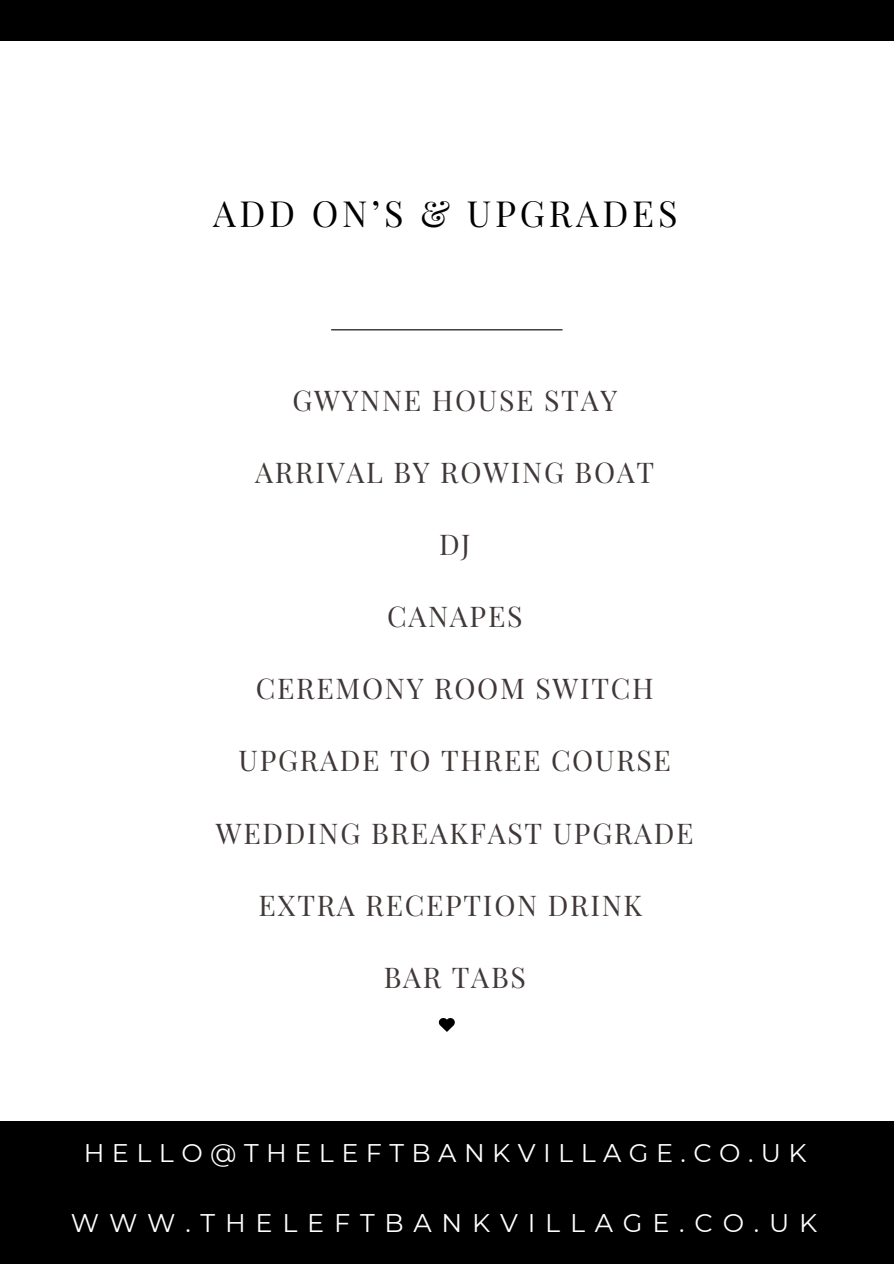
<style>
.page{position:relative;width:894px;height:1264px;background:#fff}
.page>*{position:absolute;margin:0;border:0;box-sizing:border-box;transform-origin:0 0}
.t1{font:36px "Playfair Display";letter-spacing:.105em;color:#000}
.t2{font:28.5px "Playfair Display";letter-spacing:.06em;color:#403737}
.t3{font:25.5px "Montserrat";letter-spacing:.29em;color:#fff}
.t4{font:25.5px "Montserrat";letter-spacing:.385em;color:#fff}
</style>
<div class="page">
<div style="left:0;top:0;width:893px;height:40px;background:#000"></div>
<div style="left:0;top:1121px;width:893px;height:142px;background:#000"></div>
<hr style="left:331px;top:329px;width:231px;height:1px;background:#000">
<svg style="left:438px;top:1018px;width:16px;height:13px"></svg>
<h2 class="t1" style="left:213px;top:188px;width:466px">ADD ON’S &amp; UPGRADES</h2>
<h2 class="t2" style="left:292px;top:380px;width:326px">GWYNNE HOUSE STAY</h2>
<h2 class="t2" style="left:255px;top:452px;width:400px">ARRIVAL BY ROWING BOAT</h2>
<h2 class="t2" style="left:439px;top:524px;width:33px">DJ</h2>
<h2 class="t2" style="left:387px;top:596px;width:137px">CANAPES</h2>
<h2 class="t2" style="left:256px;top:668px;width:399px">CEREMONY ROOM SWITCH</h2>
<h2 class="t2" style="left:238px;top:740px;width:434px">UPGRADE TO THREE COURSE</h2>
<h2 class="t2" style="left:216px;top:812px;width:479px">WEDDING BREAKFAST UPGRADE</h2>
<p class="t2" style="left:258px;top:884px;width:385px">EXTRA RECEPTION DRINK</p>
<p class="t2" style="left:383px;top:956px;width:144px">BAR TABS</p>
<h1 class="t3" style="left:84px;top:1137px;width:724px">HELLO@THELEFTBANKVILLAGE.CO.UK</h1>
<h2 class="t4" style="left:71px;top:1206px;width:747px">WWW.THELEFTBANKVILLAGE.CO.UK</h2>
</div>
